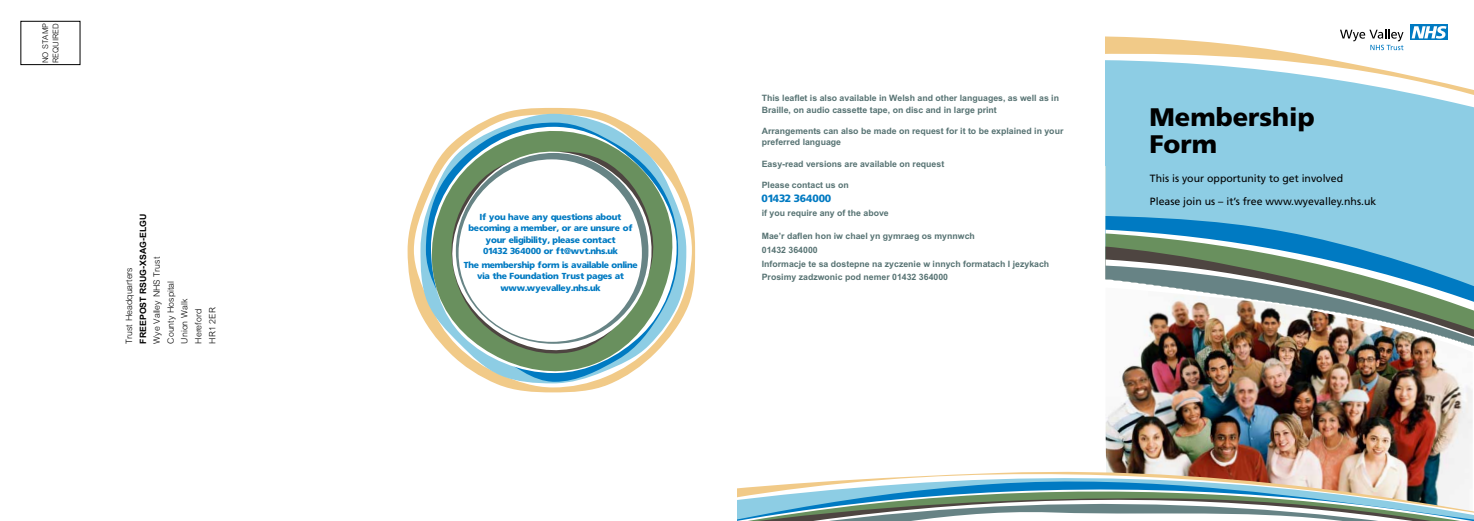
<style>
.page{position:relative;width:1474px;height:521px;background:#fff}
.page>*{position:absolute;margin:0;border:0;box-sizing:border-box;transform-origin:0 0}
.t1{font:900 25.38px/27.1px "Frutiger";color:#000}
.t2{font:10.5px/23px "Frutiger";color:#000}
.t3{font:900 10.5px "Wye Fruit";color:#007ac2}
.t4{font:700 8.75px/13.8px "Arial";color:#577373}
.t5{font:900 8.75px/11.4px "Wye Fruit";color:#007ac2;text-align:center}
.t6{font:300 8.75px/13.8px "M Arial";color:#000}
.t7{font:700 8.75px "Arial";color:#000}
.t8{font:300 7.88px/10.2px "M Arial";color:#000}
</style>
<div class="page">
<img style="left:1105px;top:346px;width:367px;height:120px">
<svg style="left:1105px;top:166px;width:368px;height:86px;background:#7cc0d9"></svg>
<img style="left:1105px;top:252px;width:368px;height:94px">
<svg style="left:1105px;top:36px;width:343px;height:14px"></svg>
<svg style="left:1105px;top:50px;width:368px;height:116px;fill:#8dcde4"></svg>
<div style="left:1410px;top:25px;width:37px;height:15px;background:#007ac2"></div>
<svg style="left:1411px;top:26px;width:35px;height:13px"></svg>
<svg style="left:1339px;top:29px;width:64px;height:21px"></svg>
<img style="left:737px;top:466px;width:733px;height:26px">
<svg style="left:737px;top:492px;width:736px;height:29px"></svg>
<div style="left:21px;top:21px;width:59px;height:44px;border:1px solid #000"></div>
<svg style="left:407px;top:108px;width:288px;height:284px"></svg>
<svg style="left:414px;top:114px;width:278px;height:273px"></svg>
<svg style="left:420px;top:114px;width:266px;height:269px"></svg>
<svg style="left:426px;top:123px;width:252px;height:259px"></svg>
<svg style="left:428px;top:128px;width:248px;height:247px"></svg>
<svg style="left:448px;top:149px;width:209px;height:208px"></svg>
<svg style="left:448px;top:148px;width:207px;height:206px;background:#82a289"></svg>
<svg style="left:456px;top:153px;width:192px;height:191px;background:#789292"></svg>
<div style="left:458px;top:159px;width:184px;height:183px;background:#fff;border-radius:50%"></div>
<p class="t8" style="left:40px;top:63px;width:42px;rotate:-90deg">NO STAMP<br>REQUIRED</p>
<p class="t7" style="left:138px;top:344px;width:131px;rotate:-90deg">FREEPOST RSUG-XSAG-ELGU</p>
<p class="t6" style="left:150px;top:344px;width:88px;rotate:-90deg">Wye Valley NHS Trust<br>County Hospital<br>Union Walk<br>Hereford<br>HR1 2ER</p>
<p class="t6" style="left:122px;top:344px;width:78px;rotate:-90deg">Trust Headquarters</p>
<p class="t5" style="left:469px;top:212px;width:166px">If you have any questions about becoming a member, or are unsure of your eligibility, please contact<br>01432 364000 or ft@wvt.nhs.uk</p>
<p class="t5" style="left:464px;top:260px;width:175px">The membership form is available online via the Foundation Trust pages at www.wyevalley.nhs.uk</p>
<p class="t4" style="left:761px;top:92px;width:299px;line-height:11.4px">This leaflet is also available in Welsh and other languages, as well as in<br>Braille, on audio cassette tape, on disc and in large print</p>
<p class="t4" style="left:761px;top:125px;width:303px;line-height:11.4px">Arrangements can also be made on request for it to be explained in your preferred language</p>
<p class="t4" style="left:761px;top:157px;width:184px">Easy-read versions are available on request</p>
<p class="t4" style="left:761px;top:178px;width:89px">Please contact us on</p>
<p class="t3" style="left:761px;top:193px;width:71px">01432 364000</p>
<p class="t4" style="left:761px;top:206px;width:128px">if you require any of the above</p>
<p class="t4" style="left:761px;top:229px;width:289px">Mae’r daflen hon iw chael yn gymraeg os mynnwch<br>01432 364000<br>Informacje te sa dostepne na zyczenie w innych formatach I jezykach Prosimy zadzwonic pod nemer 01432 364000</p>
<h1 class="t1" style="left:1149px;top:103px;width:167px">Membership<br>Form</h1>
<p class="t2" style="left:1149px;top:167px;width:228px">This is your opportunity to get involved<br>Please join us – it’s free www.wyevalley.nhs.uk</p>
</div>
